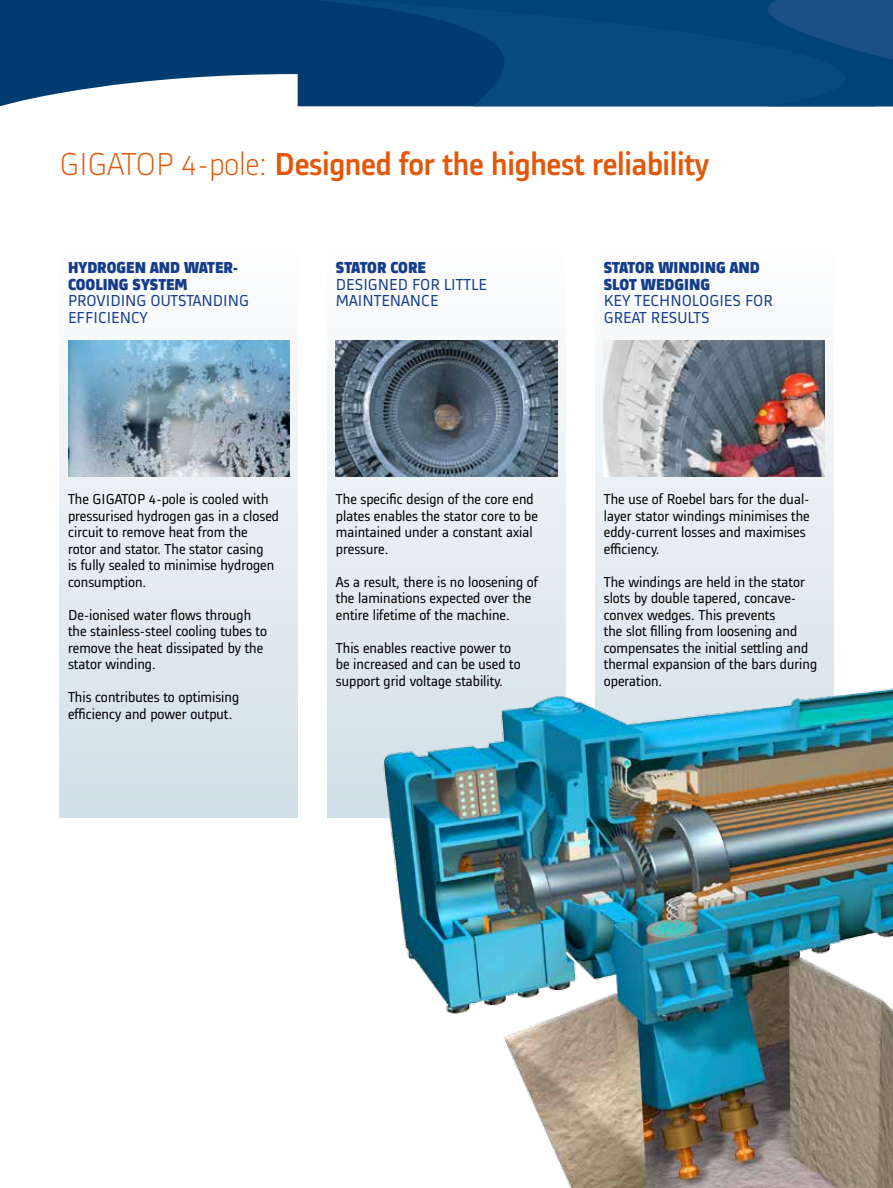
<style>
.page{position:relative;width:893px;height:1188px;background:#fff}
.page>*{position:absolute;margin:0;border:0;box-sizing:border-box;transform-origin:0 0}
.t1{font:500 33px "Alstom";letter-spacing:-.01em;color:#e1580a}
.t2{font:16.5px/16.5px "Alstom";color:#153d8a}
.t3{font:900 16.5px/16.5px "Alstom";color:#153d8a}
.t4{font:15px/16.5px "Alstom";color:#000}
.s1{font-weight:300}
</style>
<div class="page">
<svg style="left:0;top:0;width:893px;height:107px;background:#235784"></svg>
<svg style="left:56px;top:0;width:46px;height:106px;background:#265985"></svg>
<svg style="left:102px;top:0;width:791px;height:106px;background:#154f7f"></svg>
<div style="left:595px;top:240px;width:238px;height:578px;background:linear-gradient(to right,#f6f8fa,#f4f6f8)"></div>
<div style="left:60px;top:240px;width:238px;height:578px;background:linear-gradient(to bottom,#fefefe,#d1dfe7)"></div>
<svg style="left:327px;top:340px;width:239px;height:166px;fill:#ebf1f5"></svg>
<img style="left:336px;top:340px;width:221px;height:136px">
<img style="left:604px;top:340px;width:221px;height:136px">
<img style="left:280px;top:506px;width:613px;height:682px">
<img style="left:68px;top:340px;width:221px;height:136px">
<h1 class="t1" style="left:60px;top:141px;width:651px"><span class="s1">GIGATOP 4-pole:</span> Designed for the highest reliability</h1>
<p class="t3" style="left:68px;top:259px;width:171px">HYDROGEN AND WATER-<br>COOLING SYSTEM</p>
<p class="t2" style="left:68px;top:291px;width:180px">Providing outstanding efficiency</p>
<p class="t3" style="left:336px;top:259px;width:92px">STATOR CORE</p>
<p class="t2" style="left:336px;top:275px;width:116px">Designed for little mai ntenance</p>
<p class="t3" style="left:604px;top:259px;width:157px">STATOR WINDING AND<br>SLOT WEDGING</p>
<p class="t2" style="left:604px;top:291px;width:88px">Key technologie</p>
<p class="t2" style="left:732px;top:291px;width:31px">s for</p>
<p class="t2" style="left:604px;top:308px;width:10px">great</p>
<p class="t2" style="left:651px;top:308px;width:60px">results</p>
<p class="t4" style="left:68px;top:490px;width:213px">The GIGATOP 4-pole is cooled with pressurised hydrogen gas in a closed circuit to remove heat from the rotor and stator. The stator casing<br>is fully sealed to minimise hydrogen consumption.</p>
<p class="t4" style="left:68px;top:605px;width:201px">De-ionised water flows through the stainless-steel cooling tubes to remove the heat dissipated by the stator winding.</p>
<p class="t4" style="left:68px;top:688px;width:173px">This contributes to optimising efficiency and power output.</p>
<p class="t4" style="left:336px;top:490px;width:203px">The specific design of the core end plates enables the stator core to be maintained under a constant axial pressure.</p>
<p class="t4" style="left:336px;top:572px;width:204px">As a result, there is no loosening of the laminations expected over the entire lifetime of the machine.</p>
<p class="t4" style="left:336px;top:638px;width:186px">This enables reactive power to be increased and can be used to support grid voltage stability.</p>
<p class="t4" style="left:604px;top:490px;width:207px">The use of Roebel bars for the dual&shy;layer stator windings minimises the eddy-current losses and maximises efficiency.</p>
<p class="t4" style="left:604px;top:572px;width:215px">The windings are held in the stator slots by double tapered, concave&shy;convex wedges. This prevents<br>the slot filling from loosening and compensates the initial settling and thermal expansion of the bars during operation.</p>
</div>
